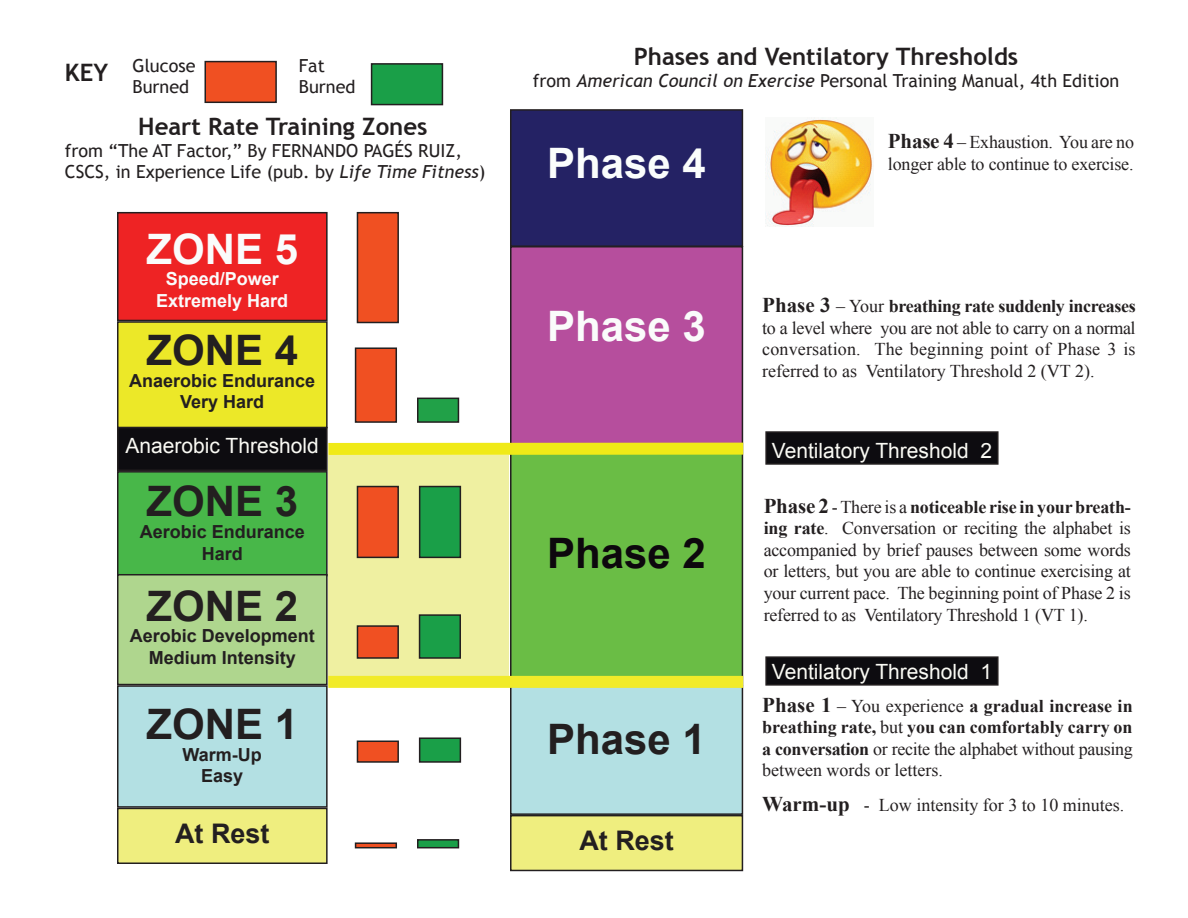
<style>
.page{position:relative;width:1188px;height:918px;background:#fff}
.page>*{position:absolute;margin:0;border:0;box-sizing:border-box;transform-origin:0 0}
.t1{font:700 42px "Arial";color:#231f20}
.t2{font:700 42px "Arial";color:#fafbfb}
.t3{font:700 42px "Arial";color:#0d080d}
.t4{font:700 42px "Arial";color:#fafdfc}
.t5{font:700 27px "Arial";color:#231f20}
.t6{font:700 24px "Trebuchet MS";color:#231f20}
.t7{font:21px "Arial";color:#fafaf4}
.t8{font:18px/21.6px "Times New Roman";letter-spacing:-.01em;color:#231f20;text-align:justify}
.t9{font:18px/21.6px "Trebuchet MS";color:#231f20}
.t10{font:700 18px/21.6px "Arial";color:#231f20;text-align:center}
.t11{font:700 18px/21.6px "Arial";color:#fafbfb;text-align:center}
.s1{font-weight:700;font-size:24px}
.s2{font-style:italic}
.s3{font-weight:700;font-size:21px}
.s4{font-weight:700}
</style>
<div class="page">
<div style="left:328px;top:455px;width:181px;height:231px;background:#eff0a1"></div>
<div style="left:118px;top:213px;width:209px;height:107px;background:#ee2324"></div>
<div style="left:117px;top:212px;width:211px;height:109px;border:2px solid #231f20"></div>
<div style="left:118px;top:322px;width:209px;height:106px;background:#ece828"></div>
<div style="left:117px;top:321px;width:211px;height:107px;border:2px solid #231f20"></div>
<div style="left:118px;top:428px;width:209px;height:42px;background:#0d0c10"></div>
<div style="left:117px;top:427px;width:211px;height:44px;border:2px solid #231f20"></div>
<div style="left:118px;top:472px;width:209px;height:104px;background:#48b749"></div>
<div style="left:117px;top:471px;width:211px;height:105px;border:2px solid #231f20"></div>
<div style="left:118px;top:575px;width:209px;height:110px;background:#afd68e"></div>
<div style="left:117px;top:574px;width:211px;height:111px;border:2px solid #231f20"></div>
<div style="left:118px;top:808px;width:209px;height:55px;background:#efee7f"></div>
<div style="left:117px;top:808px;width:211px;height:56px;border:2px solid #231f20"></div>
<div style="left:118px;top:686px;width:209px;height:121px;background:#b3e0e3"></div>
<div style="left:117px;top:685px;width:211px;height:123px;border:2px solid #231f20"></div>
<div style="left:357px;top:213px;width:41px;height:109px;background:#f05022"></div>
<div style="left:357px;top:212px;width:42px;height:111px;border:2px solid #231f20"></div>
<div style="left:356px;top:348px;width:40px;height:74px;background:#f05022"></div>
<div style="left:355px;top:347px;width:42px;height:76px;border:2px solid #231f20"></div>
<div style="left:418px;top:398px;width:40px;height:24px;background:#21a148"></div>
<div style="left:417px;top:398px;width:42px;height:25px;border:2px solid #231f20"></div>
<div style="left:357px;top:487px;width:41px;height:70px;background:#f05022"></div>
<div style="left:357px;top:486px;width:42px;height:72px;border:2px solid #231f20"></div>
<div style="left:420px;top:487px;width:40px;height:70px;background:#1a9f48"></div>
<div style="left:419px;top:486px;width:42px;height:72px;border:2px solid #231f20"></div>
<div style="left:357px;top:626px;width:41px;height:32px;background:#f05022"></div>
<div style="left:357px;top:625px;width:42px;height:34px;border:2px solid #231f20"></div>
<div style="left:420px;top:615px;width:40px;height:43px;background:#1a9f48"></div>
<div style="left:419px;top:614px;width:42px;height:45px;border:2px solid #231f20"></div>
<div style="left:357px;top:741px;width:41px;height:21px;background:#f05022"></div>
<div style="left:357px;top:741px;width:42px;height:22px;border:2px solid #231f20"></div>
<div style="left:420px;top:738px;width:40px;height:24px;background:#1a9f48"></div>
<div style="left:419px;top:737px;width:42px;height:26px;border:2px solid #231f20"></div>
<div style="left:355px;top:842px;width:42px;height:6px;border:2px solid #231f20"></div>
<div style="left:418px;top:840px;width:40px;height:8px;background:#1a9f48"></div>
<div style="left:417px;top:839px;width:42px;height:9px;border:2px solid #231f20"></div>
<div style="left:205px;top:62px;width:71px;height:40px;background:#f05022"></div>
<div style="left:205px;top:61px;width:72px;height:42px;border:2px solid #231f20"></div>
<div style="left:372px;top:64px;width:70px;height:41px;background:#1a9f48"></div>
<div style="left:371px;top:63px;width:72px;height:42px;border:2px solid #231f20"></div>
<img style="left:765px;top:117px;width:109px;height:110px">
<div style="left:511px;top:247px;width:231px;height:201px;background:#b64e9d"></div>
<div style="left:510px;top:246px;width:233px;height:203px;border:2px solid #231f20"></div>
<div style="left:511px;top:450px;width:231px;height:235px;background:#6abd45"></div>
<div style="left:510px;top:449px;width:233px;height:237px;border:2px solid #231f20"></div>
<div style="left:766px;top:432px;width:232px;height:32px;background:#0d0c10"></div>
<div style="left:765px;top:431px;width:234px;height:34px;border:2px solid #231f20"></div>
<div style="left:766px;top:657px;width:232px;height:28px;background:#0d0c10"></div>
<div style="left:765px;top:656px;width:234px;height:30px;border:2px solid #231f20"></div>
<div style="left:511px;top:686px;width:231px;height:128px;background:#b3e0e3"></div>
<div style="left:510px;top:685px;width:233px;height:130px;border:2px solid #231f20"></div>
<div style="left:511px;top:110px;width:231px;height:136px;background:#242264"></div>
<div style="left:510px;top:109px;width:233px;height:138px;border:2px solid #231f20"></div>
<div style="left:511px;top:816px;width:231px;height:54px;background:#efee7f"></div>
<div style="left:510px;top:815px;width:233px;height:56px;border:2px solid #231f20"></div>
<div style="left:328px;top:443px;width:415px;height:12px;background:#f0ea17"></div>
<div style="left:328px;top:676px;width:415px;height:12px;background:#f1eb29"></div>
<p class="t9" style="left:133px;top:55px;width:64px;text-indent:-68px"><span class="s1">KEY</span> Glucose<br>Burned</p>
<p class="t9" style="left:299px;top:55px;width:58px">Fat<br>Burned</p>
<h3 class="t6" style="left:138px;top:111px;width:291px">Heart Rate Training Zones</h3>
<p class="t9" style="left:65px;top:140px;width:422px">from “The AT Factor,” By FERNANDO PAGÉS RUIZ,<br>CSCS, in Experience Life (pub. by <span class="s2">Life Time Fitness</span>)</p>
<h1 class="t2" style="left:146px;top:221px;width:153px">ZONE 5</h1>
<p class="t11" style="left:156px;top:269px;width:134px">Speed/Power<br>Extremely Hard</p>
<h1 class="t1" style="left:146px;top:322px;width:153px">ZONE 4</h1>
<p class="t10" style="left:129px;top:370px;width:188px">Anaerobic Endurance<br>Very Hard</p>
<p class="t7" style="left:126px;top:432px;width:195px">Anaerobic Threshold</p>
<h1 class="t1" style="left:146px;top:474px;width:153px">ZONE 3</h1>
<p class="t10" style="left:140px;top:521px;width:167px">Aerobic Endurance<br>Hard</p>
<h1 class="t1" style="left:146px;top:578px;width:153px">ZONE 2</h1>
<p class="t10" style="left:130px;top:626px;width:187px">Aerobic Development<br>Medium Intensity</p>
<h1 class="t1" style="left:146px;top:696px;width:153px">ZONE 1</h1>
<p class="t10" style="left:183px;top:744px;width:81px">Warm-Up<br>Easy</p>
<h2 class="t5" style="left:175px;top:815px;width:96px">At Rest</h2>
<h3 class="t6" style="left:634px;top:42px;width:386px">Phases and Ventilatory Thresholds</h3>
<p class="t9" style="left:533px;top:70px;width:588px">from <span class="s2">American Council on Exercise</span> Personal Training Manual, 4th Edition</p>
<h1 class="t4" style="left:547px;top:135px;width:160px">Phase 4</h1>
<h1 class="t2" style="left:547px;top:298px;width:160px">Phase 3</h1>
<h1 class="t3" style="left:547px;top:526px;width:160px">Phase 2</h1>
<h1 class="t1" style="left:547px;top:711px;width:160px">Phase 1</h1>
<h2 class="t5" style="left:579px;top:823px;width:96px">At Rest</h2>
<p class="t8" style="left:888px;top:131px;width:248px"><span class="s3">Phase 4</span> – Exhaustion. You are no longer able to continue to exercise.</p>
<p class="t8" style="left:762px;top:295px;width:375px"><span class="s3">Phase 3</span> – Your <span class="s4">breathing rate suddenly increases </span>to a level where you are not able to carry on a normal conversation. The beginning point of Phase 3 is referred to as Ventilatory Threshold 2 (VT 2).</p>
<p class="t7" style="left:772px;top:437px;width:222px">Ventilatory Threshold 2</p>
<p class="t8" style="left:764px;top:495px;width:369px"><span class="s3">Phase 2</span> - There is a <span class="s4">noticeable rise in your breath&shy;ing rate</span>. Conversation or reciting the alphabet is accompanied by brief pauses between some words or letters, but you are able to continue exercising at your current pace. The beginning point of Phase 2 is referred to as Ventilatory Threshold 1 (VT 1).</p>
<p class="t7" style="left:772px;top:658px;width:222px">Ventilatory Threshold 1</p>
<p class="t8" style="left:762px;top:694px;width:372px"><span class="s3">Phase 1</span> – You experience <span class="s4">a gradual increase in breathing rate,</span> but <span class="s4">you can comfortably carry on a conversation</span> or recite the alphabet without pausing between words or letters.</p>
<p class="t8" style="left:762px;top:794px;width:364px"><span class="s3">Warm-up</span> - Low intensity for 3 to 10 minutes.</p>
</div>
